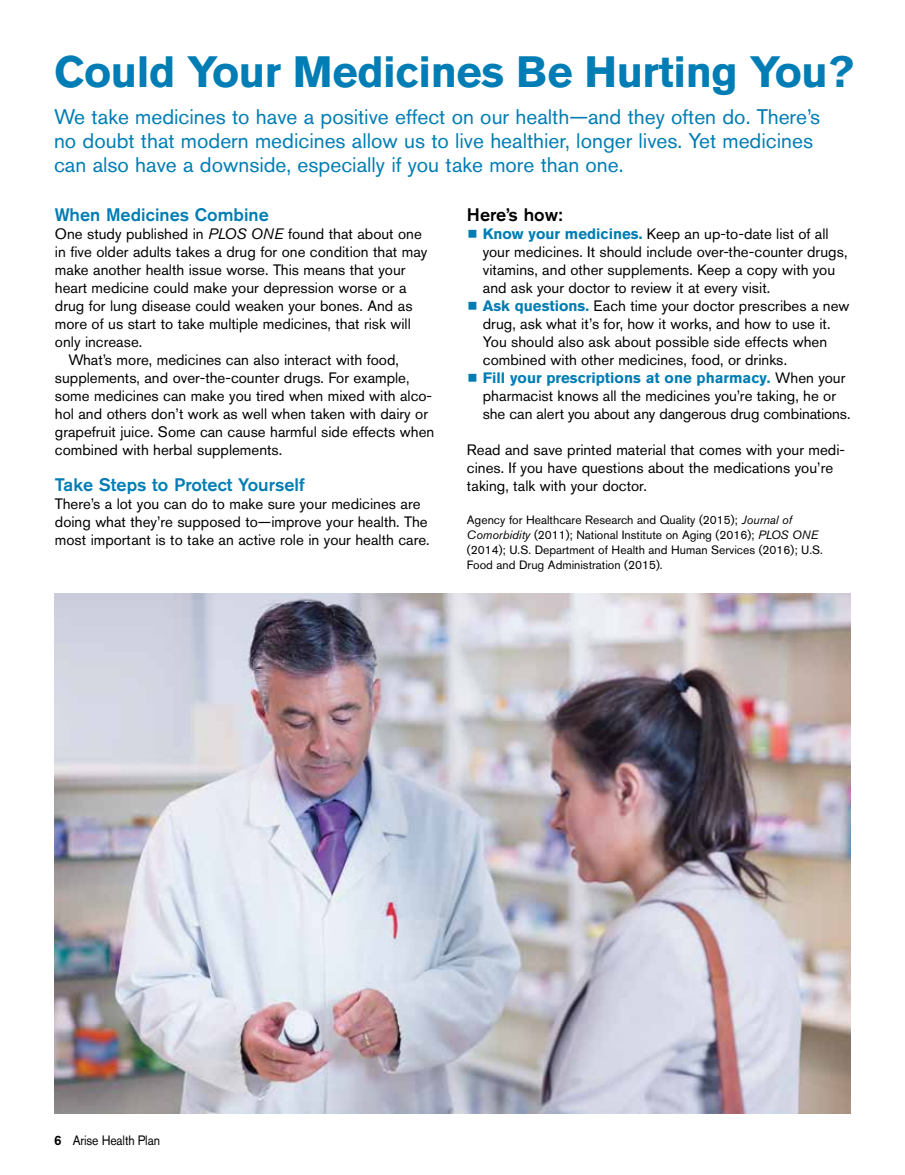
<style>
.page{position:relative;width:905px;height:1175px;background:#fff}
.page>*{position:absolute;margin:0;border:0;box-sizing:border-box;transform-origin:0 0}
.t1{font:700 43.5px "Akzidenz Grotesk BE";letter-spacing:-.01em;color:#007db4}
.t2{font:21px/24px "Akzidenz Grotesk BE";color:#007db4}
.t3{font:500 18px "Akzidenz Grotesk BE";color:#007db4}
.t4{font:500 18px "Akzidenz Grotesk BE";color:#000}
.t5{font:15px/18px "Akzidenz Grotesk BE";color:#000}
.t6{font:13.5px "Akzidenz Grotesk BE";letter-spacing:-.01em;color:#000;scale:.9 1}
.t7{font:12px/15px "Akzidenz Grotesk BE";color:#000}
.s1{font-style:italic}
.s2{font-size:34.5px;color:#007db4}
.s3{font-weight:700;color:#007db4}
.s4{font-weight:500}
</style>
<div class="page">
<img style="left:54px;top:593px;width:796px;height:520px">
<h1 class="t1" style="left:54px;top:47px;width:801px">Could Your Medicines Be Hurting You?</h1>
<h2 class="t2" style="left:54px;top:104px;width:767px">We take medicines to have a positive effect on our health—and they often do. There’s no doubt that modern medicines allow us to live healthier, longer lives. Yet medicines can also have a downside, especially if you take more than one.</h2>
<p class="t3" style="left:55px;top:204px;width:215px">When Medicines Combine</p>
<p class="t5" style="left:55px;top:225px;width:368px">One study published in <span class="s1">PLOS ONE</span> found that about one</p>
<p class="t5" style="left:55px;top:243px;width:374px">in five older adults takes a drug for one condition that may</p>
<p class="t5" style="left:55px;top:261px;width:352px">make another health issue worse. This means that your</p>
<p class="t5" style="left:55px;top:279px;width:353px">heart medicine could make your depression worse or a</p>
<p class="t5" style="left:55px;top:297px;width:359px">drug for lung disease could weaken your bones. And as</p>
<p class="t5" style="left:55px;top:315px;width:357px">more of us start to take multiple medicines, that risk will</p>
<p class="t5" style="left:55px;top:333px;width:89px">only increase.</p>
<p class="t5" style="left:68px;top:351px;width:332px">What’s more, medicines can also interact with food,</p>
<p class="t5" style="left:55px;top:369px;width:356px">supplements, and over-the-counter drugs. For example,</p>
<p class="t5" style="left:55px;top:387px;width:379px">some medicines can make you tired when mixed with alco-</p>
<p class="t5" style="left:55px;top:405px;width:374px">hol and others don’t work as well when taken with dairy or</p>
<p class="t5" style="left:55px;top:423px;width:381px">grapefruit juice. Some can cause harmful side effects when</p>
<p class="t5" style="left:55px;top:441px;width:229px">combined with herbal supplements.</p>
<p class="t3" style="left:55px;top:473px;width:251px">Take Steps to Protect Yourself</p>
<p class="t5" style="left:55px;top:494px;width:376px">There’s a lot you can do to make sure your medicines are doing what they’re supposed to—improve your health. The most important is to take an active role in your health care.</p>
<p class="t4" style="left:467px;top:204px;width:97px">Here’s how:</p>
<p class="t5" style="left:483px;top:225px;width:366px;text-indent:-16px"><span class="s2">•</span> <span class="s3">Know your medicines.</span> Keep an up-to-date list of all your medicines. It should include over-the-counter drugs, vitamins, and other supplements. Keep a copy with you and ask your doctor to review it at every visit.</p>
<p class="t5" style="left:483px;top:297px;width:368px;text-indent:-16px"><span class="s2">•</span> <span class="s3">Ask questions.</span> Each time your doctor prescribes a new drug, ask what it’s for, how it works, and how to use it.<br>You should also ask about possible side effects when combined with other medicines, food, or drinks.</p>
<p class="t5" style="left:483px;top:369px;width:369px;text-indent:-16px"><span class="s2">•</span> <span class="s3">Fill your prescriptions at one pharmacy.</span> When your pharmacist knows all the medicines you’re taking, he or she can alert you about any dangerous drug combinations.</p>
<p class="t5" style="left:467px;top:441px;width:379px">Read and save printed material that comes with your medi&shy;cines. If you have questions about the medications you’re taking, talk with your doctor.</p>
<p class="t7" style="left:467px;top:512px;width:357px">Agency for Healthcare Research and Quality (2015); <span class="s1">Journal of Comorbidity</span> (2011); National Institute on Aging (2016); <span class="s1">PLOS ONE </span>(2014); U.S. Department of Health and Human Services (2016); U.S.<br>Food and Drug Administration (2015).</p>
<p class="t6" style="left:54px;top:1131px;width:119px"><span class="s4">6</span> Arise Health Plan</p>
</div>
